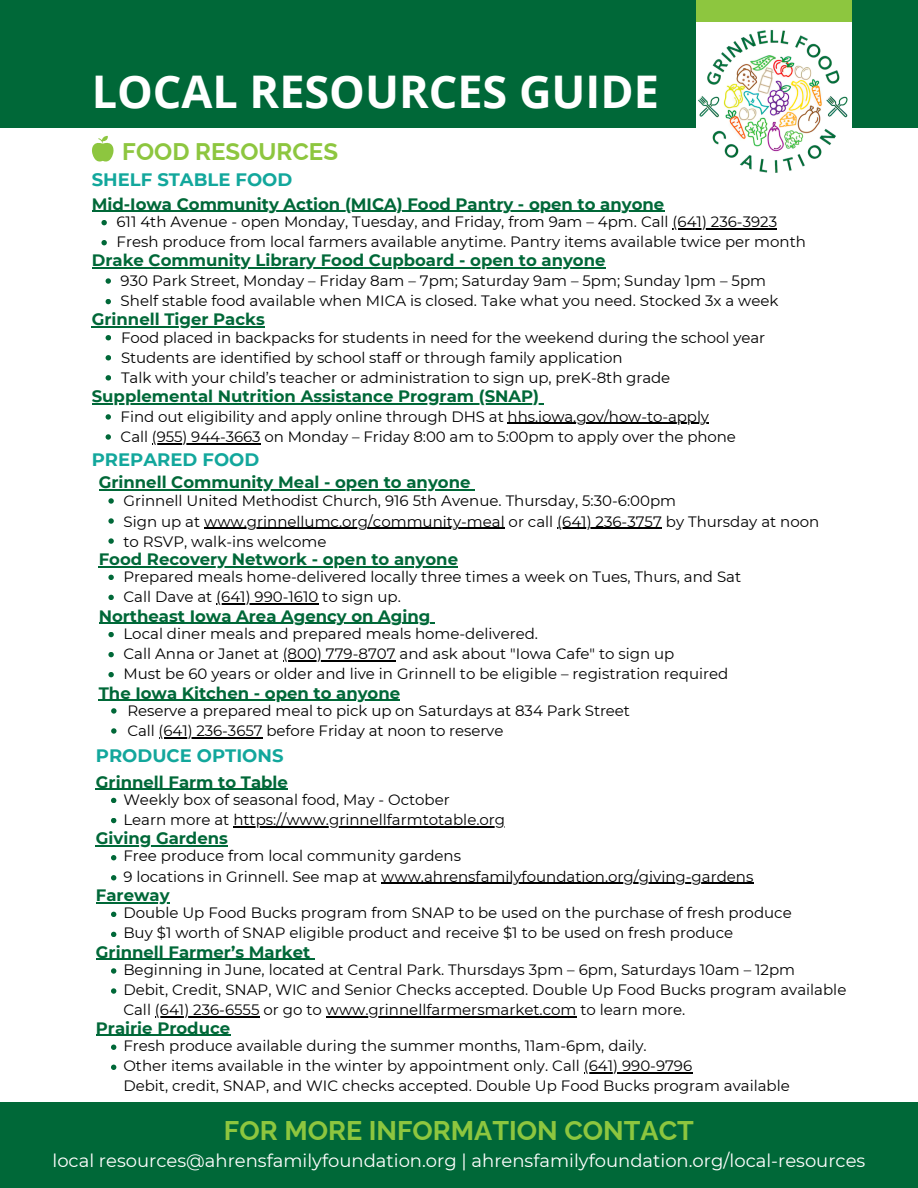
<style>
.page{position:relative;width:918px;height:1188px;background:#fff}
.page>*{position:absolute;margin:0;border:0;box-sizing:border-box;transform-origin:0 0}
.t1{font:700 45px "Open Sans";color:#fff}
.t2{font:700 27px "Raleway";color:#8dc63f}
.t3{font:700 24px "Raleway";color:#8dc63f}
.t4{font:18px "Montserrat";color:#fff}
.t5{font:700 18px "Montserrat";color:#12a79c}
.t6{font:700 16.5px "Montserrat";color:#006838}
.t7{font:15px/20.2px "Montserrat";color:#000}
</style>
<div class="page">
<div style="left:0;top:0;width:918px;height:128px;background:#006838"></div>
<div style="left:697px;top:0;width:155px;height:35px;background:#8dc63f"></div>
<img style="left:697px;top:22px;width:155px;height:151px">
<svg style="left:92px;top:136px;width:21px;height:26px"></svg>
<hr style="left:673px;top:228px;width:104px;height:1px;background:#000">
<svg style="left:101px;top:220px;width:6px;height:5px"></svg>
<hr style="left:92px;top:211px;width:572px;height:1px;background:#006838">
<svg style="left:101px;top:240px;width:6px;height:5px"></svg>
<hr style="left:92px;top:268px;width:514px;height:1px;background:#006838">
<svg style="left:106px;top:278px;width:5px;height:6px"></svg>
<svg style="left:106px;top:299px;width:5px;height:5px"></svg>
<hr style="left:92px;top:327px;width:173px;height:1px;background:#006838">
<svg style="left:106px;top:335px;width:5px;height:5px"></svg>
<svg style="left:106px;top:355px;width:5px;height:6px"></svg>
<svg style="left:106px;top:375px;width:5px;height:6px"></svg>
<hr style="left:92px;top:404px;width:447px;height:1px;background:#006838">
<hr style="left:508px;top:423px;width:201px;height:1px;background:#000">
<hr style="left:152px;top:443px;width:109px;height:1px;background:#000">
<svg style="left:106px;top:414px;width:5px;height:6px"></svg>
<svg style="left:106px;top:434px;width:5px;height:6px"></svg>
<hr style="left:204px;top:528px;width:301px;height:1px;background:#000">
<hr style="left:557px;top:528px;width:105px;height:1px;background:#000">
<svg style="left:108px;top:498px;width:6px;height:6px"></svg>
<hr style="left:99px;top:489px;width:371px;height:1px;background:#006838">
<svg style="left:108px;top:518px;width:6px;height:6px"></svg>
<svg style="left:108px;top:538px;width:6px;height:6px"></svg>
<hr style="left:216px;top:604px;width:102px;height:1px;background:#000">
<svg style="left:108px;top:575px;width:6px;height:5px"></svg>
<hr style="left:99px;top:566px;width:359px;height:1px;background:#006838">
<svg style="left:108px;top:595px;width:6px;height:5px"></svg>
<svg style="left:108px;top:632px;width:6px;height:5px"></svg>
<hr style="left:99px;top:623px;width:331px;height:1px;background:#006838">
<hr style="left:283px;top:660px;width:113px;height:1px;background:#000">
<svg style="left:108px;top:652px;width:6px;height:5px"></svg>
<svg style="left:108px;top:672px;width:6px;height:5px"></svg>
<hr style="left:99px;top:700px;width:301px;height:1px;background:#006838">
<hr style="left:233px;top:826px;width:272px;height:1px;background:#000">
<svg style="left:111px;top:798px;width:5px;height:5px"></svg>
<hr style="left:96px;top:789px;width:192px;height:1px;background:#006838">
<svg style="left:111px;top:818px;width:5px;height:5px"></svg>
<hr style="left:159px;top:737px;width:104px;height:1px;background:#000">
<svg style="left:111px;top:708px;width:6px;height:6px"></svg>
<svg style="left:111px;top:728px;width:6px;height:6px"></svg>
<hr style="left:96px;top:845px;width:132px;height:2px;background:#006838">
<hr style="left:381px;top:883px;width:372px;height:1px;background:#000">
<svg style="left:111px;top:855px;width:5px;height:5px"></svg>
<svg style="left:111px;top:875px;width:5px;height:6px"></svg>
<hr style="left:96px;top:902px;width:74px;height:1px;background:#006838">
<svg style="left:111px;top:912px;width:5px;height:5px"></svg>
<svg style="left:111px;top:932px;width:5px;height:5px"></svg>
<hr style="left:96px;top:959px;width:214px;height:1px;background:#006838">
<hr style="left:155px;top:1016px;width:105px;height:1px;background:#000">
<hr style="left:326px;top:1016px;width:251px;height:1px;background:#000">
<svg style="left:111px;top:968px;width:5px;height:6px"></svg>
<svg style="left:111px;top:988px;width:5px;height:6px"></svg>
<hr style="left:96px;top:1035px;width:134px;height:1px;background:#006838">
<hr style="left:584px;top:1072px;width:108px;height:1px;background:#000">
<svg style="left:111px;top:1045px;width:5px;height:5px"></svg>
<svg style="left:111px;top:1065px;width:5px;height:5px"></svg>
<div style="left:0;top:1102px;width:918px;height:86px;background:#006838"></div>
<h3 class="t1" style="left:92px;top:60px;width:569px">LOCAL RESOURCES GUIDE</h3>
<h4 class="t3" style="left:122px;top:137px;width:217px">FOOD RESOURCES</h4>
<h5 class="t5" style="left:92px;top:169px;width:202px">SHELF STABLE FOOD</h5>
<p class="t6" style="left:92px;top:194px;width:574px">Mid-Iowa Community Action (MICA) Food Pantry - open to anyone</p>
<p class="t7" style="left:117px;top:211px;width:662px">611 4th Avenue - open Monday, Tuesday, and Friday, from 9am – 4pm. Call (641) 236-3923</p>
<p class="t7" style="left:117px;top:232px;width:691px">Fresh produce from local farmers available anytime. Pantry items available twice per month</p>
<p class="t6" style="left:92px;top:251px;width:515px">Drake Community Library Food Cupboard - open to anyone</p>
<h5 class="t7" style="left:121px;top:270px;width:647px">930 Park Street, Monday – Friday 8am – 7pm; Saturday 9am – 5pm; Sunday 1pm – 5pm</h5>
<p class="t7" style="left:121px;top:291px;width:659px">Shelf stable food available when MICA is closed. Take what you need. Stocked 3x a week</p>
<p class="t6" style="left:92px;top:309px;width:175px">Grinnell Tiger Packs</p>
<h5 class="t7" style="left:121px;top:327px;width:646px">Food placed in backpacks for students in need for the weekend during the school year</h5>
<p class="t7" style="left:121px;top:347px;width:503px">Students are identified by school staff or through family application</p>
<p class="t7" style="left:121px;top:368px;width:551px">Talk with your child’s teacher or administration to sign up, preK-8th grade</p>
<p class="t6" style="left:92px;top:386px;width:449px">Supplemental Nutrition Assistance Program (SNAP)</p>
<h5 class="t7" style="left:121px;top:406px;width:590px">Find out eligibility and apply online through DHS at hhs.iowa.gov/how-to-apply</h5>
<p class="t7" style="left:121px;top:426px;width:617px">Call (955) 944-3663 on Monday – Friday 8:00 am to 5:00pm to apply over the phone</p>
<h4 class="t5" style="left:92px;top:448px;width:169px">PREPARED FOOD</h4>
<h5 class="t7" style="left:123px;top:491px;width:554px">Grinnell United Methodist Church, 916 5th Avenue. Thursday, 5:30-6:00pm</h5>
<p class="t7" style="left:123px;top:511px;width:697px">Sign up at www.grinnellumc.org/community-meal or call (641) 236-3757 by Thursday at noon</p>
<h5 class="t7" style="left:123px;top:531px;width:205px">to RSVP, walk-ins welcome</h5>
<p class="t6" style="left:99px;top:472px;width:373px">Grinnell Community Meal - open to anyone</p>
<p class="t6" style="left:99px;top:549px;width:361px">Food Recovery Network - open to anyone</p>
<p class="t7" style="left:123px;top:567px;width:619px">Prepared meals home-delivered locally three times a week on Tues, Thurs, and Sat</p>
<h5 class="t7" style="left:123px;top:587px;width:279px">Call Dave at (641) 990-1610 to sign up.</h5>
<p class="t6" style="left:99px;top:606px;width:333px">Northeast Iowa Area Agency on Aging</p>
<h5 class="t7" style="left:123px;top:623px;width:416px">Local diner meals and prepared meals home-delivered.</h5>
<p class="t7" style="left:123px;top:644px;width:552px">Call Anna or Janet at (800) 779-8707 and ask about "Iowa Cafe" to sign up</p>
<p class="t7" style="left:123px;top:664px;width:606px">Must be 60 years or older and live in Grinnell to be eligible – registration required</p>
<h4 class="t6" style="left:99px;top:683px;width:303px">The Iowa Kitchen - open to anyone</h4>
<p class="t7" style="left:127px;top:700px;width:504px">Reserve a prepared meal to pick up on Saturdays at 834 Park Street</p>
<h5 class="t7" style="left:127px;top:720px;width:377px">Call (641) 236-3657 before Friday at noon to reserve</h5>
<h5 class="t5" style="left:96px;top:745px;width:189px">PRODUCE OPTIONS</h5>
<p class="t7" style="left:123px;top:789px;width:328px">Weekly box of seasonal food, May - October</p>
<p class="t7" style="left:123px;top:809px;width:383px">Learn more at https://www.grinnellfarmtotable.org</p>
<p class="t6" style="left:96px;top:772px;width:194px">Grinnell Farm to Table</p>
<p class="t6" style="left:96px;top:828px;width:134px">Giving Gardens</p>
<h5 class="t7" style="left:123px;top:846px;width:339px">Free produce from local community gardens</h5>
<p class="t7" style="left:123px;top:866px;width:632px">9 locations in Grinnell. See map at www.ahrensfamilyfoundation.org/giving-gardens</p>
<p class="t6" style="left:96px;top:885px;width:75px">Fareway</p>
<h5 class="t7" style="left:123px;top:902px;width:670px">Double Up Food Bucks program from SNAP to be used on the purchase of fresh produce</h5>
<p class="t7" style="left:123px;top:923px;width:611px">Buy $1 worth of SNAP eligible product and receive $1 to be used on fresh produce</p>
<p class="t6" style="left:96px;top:942px;width:216px">Grinnell Farmer’s Market</p>
<p class="t7" style="left:123px;top:959px;width:673px">Beginning in June, located at Central Park. Thursdays 3pm – 6pm, Saturdays 10am – 12pm</p>
<h2 class="t7" style="left:123px;top:979px;width:725px">Debit, Credit, SNAP, WIC and Senior Checks accepted. Double Up Food Bucks program available</h2>
<h6 class="t7" style="left:123px;top:1000px;width:564px">Call (641) 236-6555 or go to www.grinnellfarmersmarket.com to learn more.</h6>
<p class="t6" style="left:96px;top:1018px;width:136px">Prairie Produce</p>
<p class="t7" style="left:123px;top:1035px;width:668px">Fresh produce available during the summer months, 11am-6pm, daily.<br>Other items available in the winter by appointment only. Call (641) 990-9796<br>Debit, credit, SNAP, and WIC checks accepted. Double Up Food Bucks program available</p>
<h2 class="t2" style="left:224px;top:1115px;width:472px">FOR MORE INFORMATION CONTACT</h2>
<p class="t4" style="left:53px;top:1150px;width:814px">local resources@ahrensfamilyfoundation.org | ahrensfamilyfoundation.org/local-resources</p>
</div>
